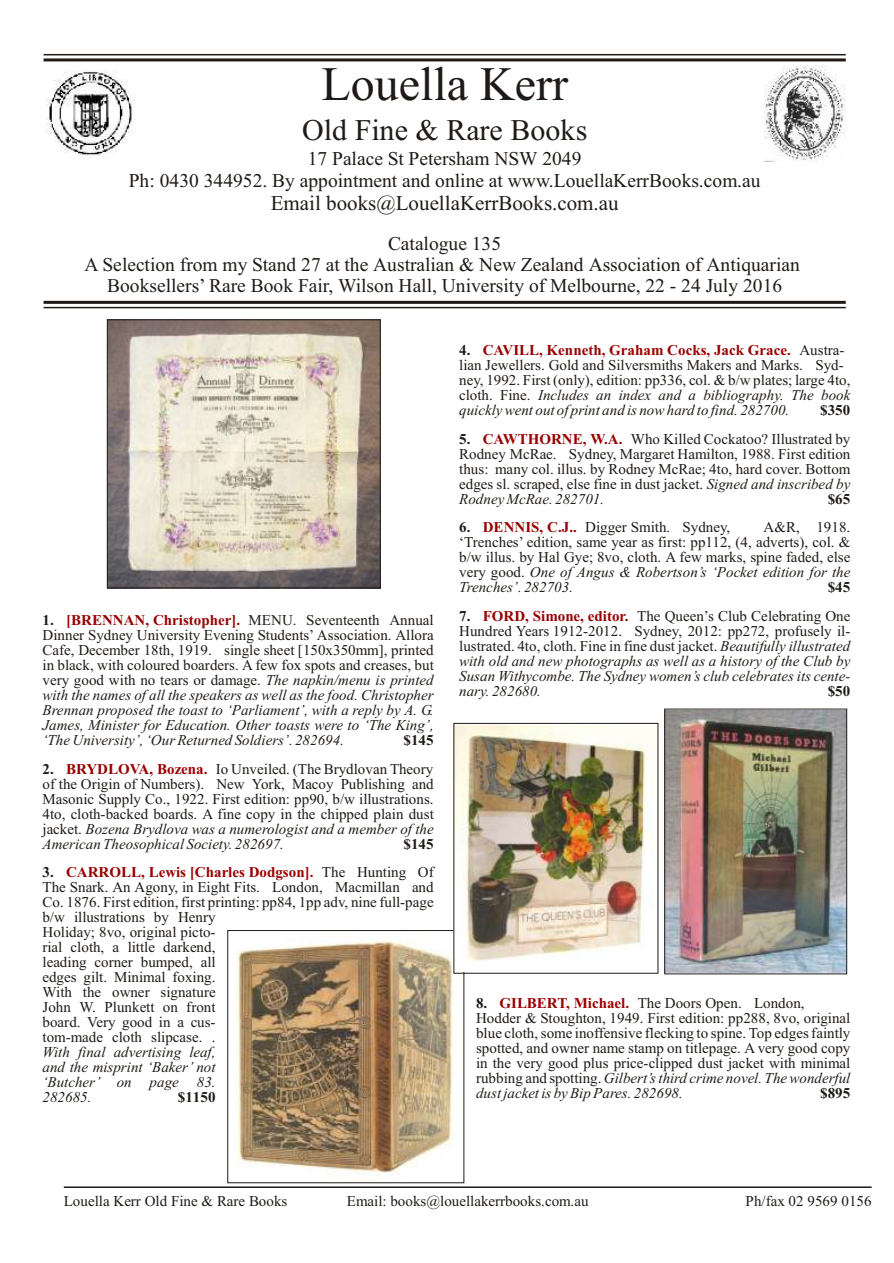
<style>
.page{position:relative;width:894px;height:1263px;background:#fff}
.page>*{position:absolute;margin:0;border:0;box-sizing:border-box;transform-origin:0 0}
.t1{font:48px "Times New Roman";color:#1f1a17}
.t2{font:30px "Times New Roman";color:#1f1a17}
.t3{font:21px "Times New Roman";color:#1f1a17}
.t4{font:19.5px/21px "Times New Roman";color:#1f1a17;text-align:center}
.t5{font:15px/15px "Times New Roman";letter-spacing:.005em;color:#1f1a17;text-align:justify}
.t6{font:italic 15px/15px "Times New Roman";letter-spacing:.005em;color:#1f1a17;text-align:justify}
.t7{font:700 15px "Times New Roman";letter-spacing:.005em;color:#1f1a17}
.s1{font-weight:700;font-style:normal}
.s2{font-weight:700;font-style:normal;color:#900}
.s3{font-style:normal}
.s4{font-weight:700}
.s5{font-weight:700;color:#900}
.s6{font-style:italic}
</style>
<div class="page">
<hr style="left:64px;top:1186px;width:808px;height:2px;background:#1f1a17">
<hr style="left:44px;top:54px;width:802px;height:1px;background:#1f1a17">
<hr style="left:44px;top:58px;width:802px;height:3px;background:#1f1a17">
<hr style="left:44px;top:307px;width:802px;height:1px;background:#1f1a17">
<hr style="left:44px;top:301px;width:802px;height:3px;background:#1f1a17">
<img style="left:764px;top:66px;width:82px;height:95px">
<img style="left:45px;top:71px;width:90px;height:87px">
<img style="left:109px;top:322px;width:269px;height:264px">
<div style="left:107px;top:320px;width:273px;height:268px;border:1px solid #1f1a17"></div>
<img style="left:236px;top:932px;width:226px;height:244px">
<img style="left:667px;top:711px;width:178px;height:261px">
<div style="left:665px;top:709px;width:182px;height:265px;border:1px solid #1f1a17"></div>
<img style="left:456px;top:725px;width:200px;height:246px">
<h1 class="t1" style="left:321px;top:67px;width:248px">Louella Kerr</h1>
<h2 class="t2" style="left:302px;top:119px;width:287px">Old Fine &amp; Rare Books</h2>
<h3 class="t4" style="left:129px;top:149px;width:633px;line-height:22.4px">17 Pal ace St Peter sham NSW 2049<br>Ph: 0430 344952. By ap point ment and on line at www.LouellaKerrBooks.com.au</h3>
<h3 class="t3" style="left:271px;top:195px;width:349px">Email books@LouellaKerrBooks.com.au</h3>
<h3 class="t4" style="left:85px;top:235px;width:717px">Cat a logue 135<br>A Se lec tion from my Stand 27 at the Aus tra lian &amp; New Zea land As so ci a tion of Anti quar ian<br>Book sell ers’ Rare Book Fair, Wil son Hall, Uni ver sity of Melbourne, 22 - 24 July 2016</h3>
<p class="t6" style="left:43px;top:614px;width:393px"><span class="s1">1.</span> <span class="s2">[BRENNAN, Christo pher].</span> <span class="s3">MENU. Sev en teenth An nual Din ner Syd ney Uni ver sity Eve ning Stu dents’ As so ci a tion. Allora Cafe, De cember 18th, 1919. sin gle sheet [150x350mm], printed in black, with coloured board ers. A few fox spots and creases, but very good with no tears or damage.</span> The nap kin/menu is printed with the names of all the speak ers as well as the food. Chris to pher Brennan pro posed the toast to ‘Par lia ment’, with a re ply by A. G.<br>James, Min is ter for Ed u ca tion. Other toasts were to ‘The King’, ‘The University’, ‘Our Re turned Sol diers’. 282694.</p>
<p class="t7" style="left:404px;top:735px;width:32px">$145</p>
<p class="t5" style="left:43px;top:762px;width:393px"><span class="s4">2.</span> <span class="s5">BRYDLOVA, Bozena.</span> Io Un veiled. (The Brydlovan The ory of the Or i gin of Numbers). New York, Macoy Pub lish ing and Masonic Sup ply Co., 1922. First edition: pp90, b/w illus trations.<br>4to, cloth-backed boards. A fine copy in the chipped plain dust jacket. <span class="s6">Bozena Brydlova was a nu merol o gist and a mem ber of the Amer i can Theo soph i cal So ci ety. 282697.</span></p>
<p class="t7" style="left:404px;top:838px;width:32px">$145</p>
<p class="t5" style="left:43px;top:866px;width:393px;text-align:left"><span class="s4">3.</span> <span class="s5">CARROLL, Lewis [Charles Dodgson].</span> The Hunting Of The Snark. An Ag ony, in Eight Fits. Lon don, Macmillan and Co. 1876. First edi tion, first print ing: pp84, 1pp adv, nine full-page b/w il lus tra tions by Henry<br>Hol i day; 8vo, orig i nal pic to -<br>rial cloth, a lit tle darkend,<br>lead ing corner bumped, all<br>edges gilt. Min i mal fox ing.<br>With the owner sig na ture<br>John W. Plunkett on front<br>board. Very good in a cus -<br>tom-made cloth slipcase. .</p>
<p class="t6" style="left:43px;top:1046px;width:175px">With fi nal ad ver tis ing leaf, and the mis print ‘Baker’ not ‘Butcher’ on page 83.<br>282685.</p>
<p class="t7" style="left:178px;top:1092px;width:39px">$1150</p>
<p class="t5" style="left:459px;top:344px;width:393px;text-align:left"><span class="s4">4.</span> <span class="s5">CAVILL, Ken neth, Gra ham Cocks, Jack Grace.</span> Aus tra - lian Jewel lers. Gold and Sil versmiths Makers and Marks. Syd - ney, 1992. First (only), edi tion: pp336, col. &amp; b/w plates; large 4to, cloth. Fine. <span class="s6">In cludes an in dex and a bib liog ra phy. The book quickly went out of print and is now hard to find. 282700.</span></p>
<p class="t7" style="left:820px;top:405px;width:32px">$350</p>
<p class="t5" style="left:459px;top:433px;width:393px"><span class="s4">5.</span> <span class="s5">CAWTHORNE, W.A.</span> Who Killed Cock a too? Il lus trated by Rodney McRae. Syd ney, Mar ga ret Ham il ton, 1988. First edi tion thus: many col. illus. by Rodney McRae; 4to, hard cover. Bottom edges sl. scraped, else fine in dust jacket. <span class="s6">Signed and in scribed by Rodney McRae. 282701.</span></p>
<p class="t7" style="left:828px;top:493px;width:24px">$65</p>
<p class="t5" style="left:459px;top:521px;width:273px"><span class="s4">6.</span> <span class="s5">DEN NIS, C.J..</span> Dig ger Smith. Syd ney,</p>
<p class="t5" style="left:459px;top:521px;width:393px;text-indent:304px">A&amp;R, 1918. ‘Trenches’ edi tion, same year as first: pp112, (4, ad verts), col. &amp; b/w illus. by Hal Gye; 8vo, cloth. A few marks, spine faded, else very good. <span class="s6">One of An gus &amp; Rob ertson’s ‘Pocket edi tion for the Trenches’. 282703.</span></p>
<p class="t7" style="left:828px;top:582px;width:24px">$45</p>
<p class="t6" style="left:459px;top:610px;width:393px"><span class="s1">7.</span> <span class="s2">FORD, Simone, ed i tor.</span> <span class="s3">The Queen’s Club Cele brating One Hun dred Years 1912-2012. Syd ney, 2012: pp272, pro fusely il - lus trated. 4to, cloth. Fine in fine dust jacket.</span> Beau ti fully il lus trated with old and new pho to graphs as well as a history of the Club by Su san Withycombe. The Syd ney women’s club cele brates its cen te - nary. 282680.</p>
<p class="t7" style="left:828px;top:685px;width:24px">$50</p>
<p class="t5" style="left:476px;top:996px;width:376px;text-align:left"><span class="s4">8.</span> <span class="s5">GILBERT, Mi chael.</span> The Doors Open. Lon don, Hodder &amp; Stoughton, 1949. First edi tion: pp288, 8vo, orig i nal blue cloth, some in offen sive fleck ing to spine. Top edges faintly spot ted, and owner name stamp on title page. A very good copy in the very good plus price-clipped dust jacket with min i mal rub bing and spot ting. <span class="s6">Gilbert’s third crime novel. The won der ful dust jacket is by Bip Pares. 282698.</span></p>
<p class="t7" style="left:820px;top:1087px;width:32px">$895</p>
<p class="t5" style="left:64px;top:1194px;width:225px">Louella Kerr Old Fine &amp; Rare Books</p>
<p class="t5" style="left:347px;top:1194px;width:243px">Email: books@louellakerrbooks.com.au</p>
<p class="t5" style="left:746px;top:1194px;width:127px">Ph/fax 02 9569 0156</p>
</div>
